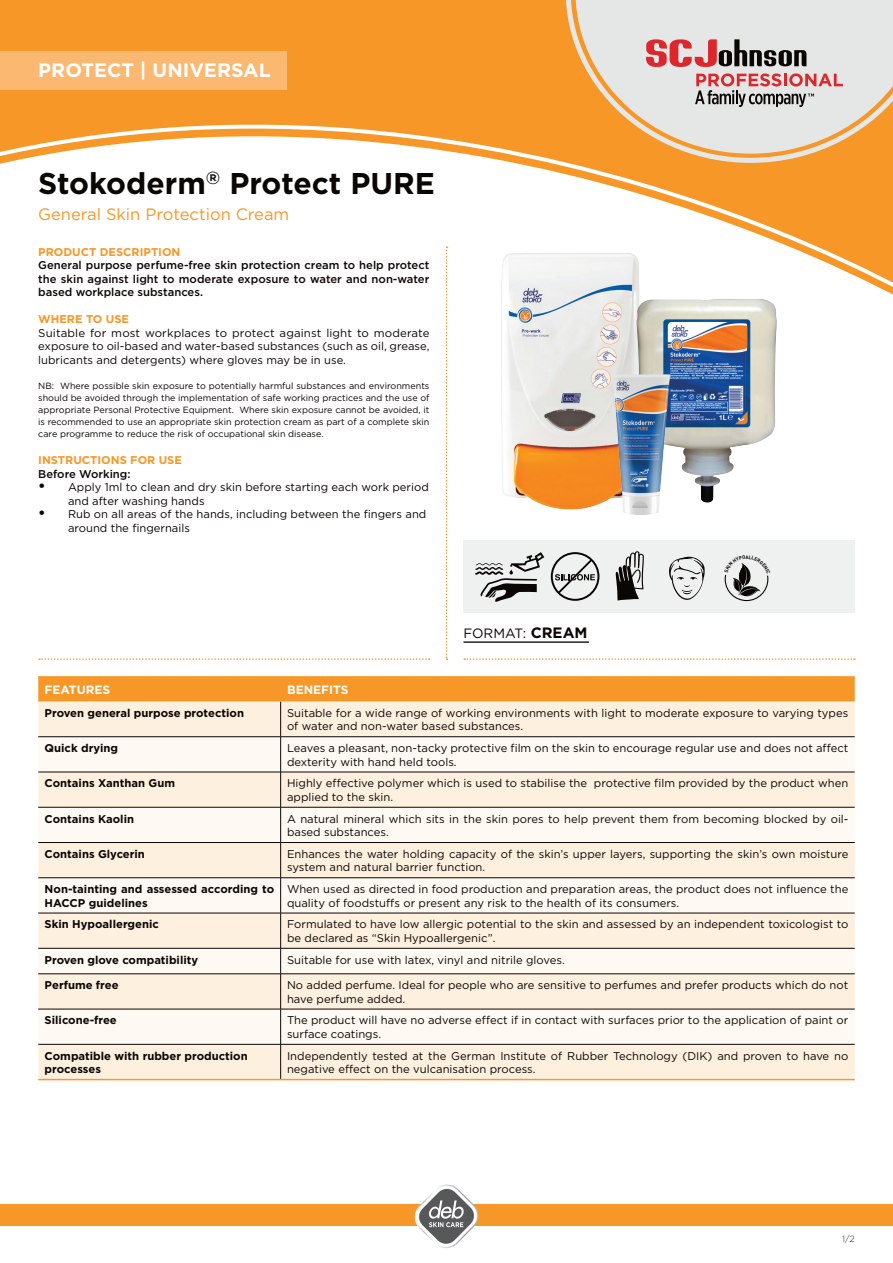
<style>
.page{position:relative;width:893px;height:1263px;background:#fff}
.page>*{position:absolute;margin:0;border:0;box-sizing:border-box;transform-origin:0 0}
.t1{font:700 30px "Gotham";color:#0a0604}
.t2{font:700 19.5px "Gotham";color:#fff}
._08_Copy_Prokyon_8_7{font:16.5px "Gotham";color:#f79727}
._08_Subline_Prokyon{font:13.5px "Gotham";color:#0a0604}
.t3{font:700 12px "Gotham";color:#fff}
._08_Subline_Prokyon-2{font:11.25px/13.5px "Gotham";color:#0a0604}
._08_Subline_Prokyon-3{font:700 11.25px/13.5px "Gotham";color:#0a0604}
._08_Subline_Prokyon-4{font:500 11.25px/13.5px "Gotham";color:#0a0604;text-align:justify}
.t4{font:700 11.25px "Gotham";color:#f79727}
._08_Subline_Prokyon-5{font:9px/12px "Gotham";color:#0a0604;text-align:justify}
.t5{font:300 9px "Gotham";color:#231f20}
.t6{font:700 4.95px "DIN";color:#0a0604}
.s1{font-weight:700;font-size:15px}
</style>
<div class="page">
<svg style="left:0;top:0;width:566px;height:311px;background:#f79d35"></svg>
<svg style="left:0;top:119px;width:893px;height:184px"></svg>
<svg style="left:566px;top:0;width:327px;height:163px;background:#f4a345"></svg>
<svg style="left:575px;top:0;width:318px;height:154px;background:#e8d6c0"></svg>
<svg style="left:646px;top:39px;width:161px;height:28px;background:#b28687"></svg>
<svg style="left:695px;top:73px;width:148px;height:34px;background:#c7a6a7"></svg>
<div style="left:0;top:51px;width:287px;height:38px;background:#fbb871"></div>
<div style="left:463px;top:540px;width:392px;height:72px;background:#eff1f0"></div>
<div style="left:0;top:1204px;width:893px;height:22px;background:#f79727"></div>
<img style="left:415px;top:1184px;width:63px;height:64px">
<svg style="left:416px;top:1186px;width:61px;height:61px"></svg>
<svg style="left:446px;top:247px;width:1px;height:413px"></svg>
<hr style="left:463px;top:641px;width:126px;height:2px;background:#231f20">
<svg style="left:39px;top:658px;width:391px;height:2px"></svg>
<svg style="left:464px;top:658px;width:391px;height:2px"></svg>
<svg style="left:38px;top:676px;width:817px;height:26px;background:#f7992c"></svg>
<div style="left:38px;top:702px;width:817px;height:377px;background:#fef0df"></div>
<svg style="left:38px;top:737px;width:817px;height:307px;fill:#fef9f2"></svg>
<hr style="left:281px;top:736px;width:574px;height:1px;background:#0a0604">
<hr style="left:38px;top:772px;width:243px;height:1px;background:#0a0604">
<hr style="left:281px;top:772px;width:574px;height:1px;background:#0a0604">
<hr style="left:38px;top:807px;width:243px;height:1px;background:#0a0604">
<hr style="left:281px;top:807px;width:574px;height:1px;background:#0a0604">
<hr style="left:38px;top:842px;width:243px;height:1px;background:#0a0604">
<hr style="left:281px;top:842px;width:574px;height:1px;background:#0a0604">
<hr style="left:38px;top:877px;width:243px;height:1px;background:#0a0604">
<hr style="left:281px;top:877px;width:574px;height:1px;background:#0a0604">
<hr style="left:38px;top:1079px;width:243px;height:1px;background:#f79727">
<hr style="left:281px;top:1079px;width:574px;height:1px;background:#f79727">
<hr style="left:38px;top:736px;width:243px;height:1px;background:#0a0604">
<hr style="left:280px;top:702px;width:1px;height:34px;background:#0a0604">
<hr style="left:280px;top:737px;width:1px;height:35px;background:#0a0604">
<hr style="left:280px;top:772px;width:1px;height:35px;background:#0a0604">
<hr style="left:280px;top:807px;width:1px;height:35px;background:#0a0604">
<hr style="left:280px;top:843px;width:1px;height:34px;background:#0a0604">
<hr style="left:280px;top:878px;width:1px;height:35px;background:#0a0604">
<hr style="left:280px;top:913px;width:1px;height:35px;background:#0a0604">
<svg style="left:280px;top:949px;width:1px;height:24px"></svg>
<hr style="left:280px;top:974px;width:1px;height:35px;background:#0a0604">
<hr style="left:280px;top:1009px;width:1px;height:35px;background:#0a0604">
<hr style="left:280px;top:1044px;width:1px;height:35px;background:#0a0604">
<hr style="left:38px;top:913px;width:243px;height:1px;background:#0a0604">
<hr style="left:281px;top:913px;width:574px;height:1px;background:#0a0604">
<hr style="left:38px;top:948px;width:243px;height:1px;background:#0a0604">
<hr style="left:281px;top:948px;width:574px;height:1px;background:#0a0604">
<hr style="left:38px;top:973px;width:243px;height:1px;background:#0a0604">
<hr style="left:281px;top:973px;width:574px;height:1px;background:#0a0604">
<hr style="left:38px;top:1009px;width:243px;height:1px;background:#0a0604">
<hr style="left:281px;top:1009px;width:574px;height:1px;background:#0a0604">
<hr style="left:38px;top:1044px;width:243px;height:1px;background:#0a0604">
<hr style="left:281px;top:1044px;width:574px;height:1px;background:#0a0604">
<img style="left:494px;top:250px;width:149px;height:260px">
<img style="left:636px;top:299px;width:141px;height:203px">
<img style="left:603px;top:370px;width:71px;height:145px">
<svg style="left:551px;top:552px;width:48px;height:49px"></svg>
<svg style="left:615px;top:551px;width:29px;height:49px"></svg>
<svg style="left:475px;top:552px;width:69px;height:50px"></svg>
<svg style="left:669px;top:557px;width:36px;height:43px"></svg>
<svg style="left:724px;top:563px;width:45px;height:38px"></svg>
<p class="t2" style="left:38px;top:59px;width:234px">PROTECT | UNIVERSAL</p>
<p class="t1" style="left:38px;top:165px;width:398px">Stokoderm<sup>‰</sup> Protect PURE</p>
<p class="_08_Copy_Prokyon_8_7" style="left:38px;top:204px;width:253px">General Skin Protection Cream</p>
<p class="t4" style="left:38px;top:245px;width:144px">PRODUCT DESCRIPTION</p>
<p class="_08_Subline_Prokyon-4" style="left:38px;top:258px;width:393px">General purpose perfume-free skin protection cream to help protect the skin against light to moderate exposure to water and non-water based workplace substances.</p>
<p class="t4" style="left:38px;top:312px;width:92px">WHERE TO USE</p>
<p class="_08_Subline_Prokyon-2" style="left:38px;top:326px;width:393px;text-align:justify">Suitable for most workplaces to protect against light to moderate exposure to oil-based and water-based substances (such as oil, grease, lubricants and detergents) where gloves may be in use.</p>
<p class="_08_Subline_Prokyon-5" style="left:38px;top:380px;width:393px">NB: Where possible skin exposure to potentially harmful substances and environments should be avoided through the implementation of safe working practices and the use of appropriate Personal Protective Equipment. Where skin exposure cannot be avoided, it is recommended to use an appropriate skin protection cream as part of a complete skin care programme to reduce the risk of occupational skin disease.</p>
<p class="t4" style="left:38px;top:453px;width:145px">INSTRUCTIONS FOR USE</p>
<p class="_08_Subline_Prokyon-4" style="left:38px;top:467px;width:94px">Before Working:</p>
<p class="_08_Subline_Prokyon-2" style="left:68px;top:480px;width:362px;text-indent:-30px"><span class="s1">•</span> Apply 1ml to clean and dry skin before starting each work period and after washing hands</p>
<p class="_08_Subline_Prokyon-2" style="left:68px;top:507px;width:360px;text-indent:-30px"><span class="s1">•</span> Rub on all areas of the hands, including between the fingers and around the fingernails</p>
<p class="_08_Subline_Prokyon" style="left:463px;top:624px;width:126px">FORMAT: <span class="s1">CREAM</span></p>
<p class="t6" style="left:745px;top:554px;width:5px">A</p>
<p class="t3" style="left:45px;top:682px;width:67px">FEATURES</p>
<p class="t3" style="left:287px;top:682px;width:63px">BENEFITS</p>
<p class="_08_Subline_Prokyon-3" style="left:45px;top:706px;width:201px">Proven general purpose protection</p>
<p class="_08_Subline_Prokyon-2" style="left:287px;top:706px;width:563px">Suitable for a wide range of working environments with light to moderate exposure to varying types of water and non-water based substances.</p>
<p class="_08_Subline_Prokyon-3" style="left:45px;top:741px;width:75px">Quick drying</p>
<p class="_08_Subline_Prokyon-2" style="left:287px;top:741px;width:563px">Leaves a pleasant, non-tacky protective film on the skin to encourage regular use and does not affect dexterity with hand held tools.</p>
<p class="_08_Subline_Prokyon-3" style="left:45px;top:776px;width:132px">Contains Xanthan Gum</p>
<p class="_08_Subline_Prokyon-2" style="left:287px;top:776px;width:563px">Highly effective polymer which is used to stabilise the protective film provided by the product when applied to the skin.</p>
<p class="_08_Subline_Prokyon-3" style="left:45px;top:812px;width:91px">Contains Kaolin</p>
<p class="_08_Subline_Prokyon-2" style="left:287px;top:812px;width:563px">A natural mineral which sits in the skin pores to help prevent them from becoming blocked by oil&shy;based substances.</p>
<p class="_08_Subline_Prokyon-3" style="left:45px;top:847px;width:102px">Contains Glycerin</p>
<p class="_08_Subline_Prokyon-2" style="left:287px;top:847px;width:563px">Enhances the water holding capacity of the skin’s upper layers, supporting the skin’s own moisture system and natural barrier function.</p>
<p class="_08_Subline_Prokyon-3" style="left:45px;top:882px;width:231px">Non-tainting and assessed according to<br>HACCP guidelines</p>
<p class="_08_Subline_Prokyon-2" style="left:287px;top:882px;width:563px">When used as directed in food production and preparation areas, the product does not influence the quality of foodstuffs or present any risk to the health of its consumers.</p>
<p class="_08_Subline_Prokyon-3" style="left:45px;top:918px;width:116px">Skin Hypoallergenic</p>
<p class="_08_Subline_Prokyon-2" style="left:287px;top:918px;width:563px">Formulated to have low allergic potential to the skin and assessed by an independent toxicologist to be declared as “Skin Hypoallergenic”.</p>
<p class="_08_Subline_Prokyon-3" style="left:45px;top:953px;width:155px">Proven glove compatibility</p>
<p class="_08_Subline_Prokyon-2" style="left:287px;top:953px;width:279px">Suitable for use with latex, vinyl and nitrile gloves.</p>
<p class="_08_Subline_Prokyon-3" style="left:45px;top:978px;width:75px">Perfume free</p>
<p class="_08_Subline_Prokyon-2" style="left:287px;top:978px;width:563px">No added perfume. Ideal for people who are sensitive to perfumes and prefer products which do not have perfume added.</p>
<p class="_08_Subline_Prokyon-3" style="left:45px;top:1014px;width:74px">Silicone-free</p>
<p class="_08_Subline_Prokyon-2" style="left:287px;top:1014px;width:563px">The product will have no adverse effect if in contact with surfaces prior to the application of paint or surface coatings.</p>
<p class="_08_Subline_Prokyon-3" style="left:45px;top:1049px;width:205px">Compatible with rubber production processes</p>
<p class="_08_Subline_Prokyon-2" style="left:287px;top:1049px;width:563px">Independently tested at the German Institute of Rubber Technology (DIK) and proven to have no negative effect on the vulcanisation process.</p>
<p class="t5" style="left:842px;top:1233px;width:14px">1/2</p>
</div>
